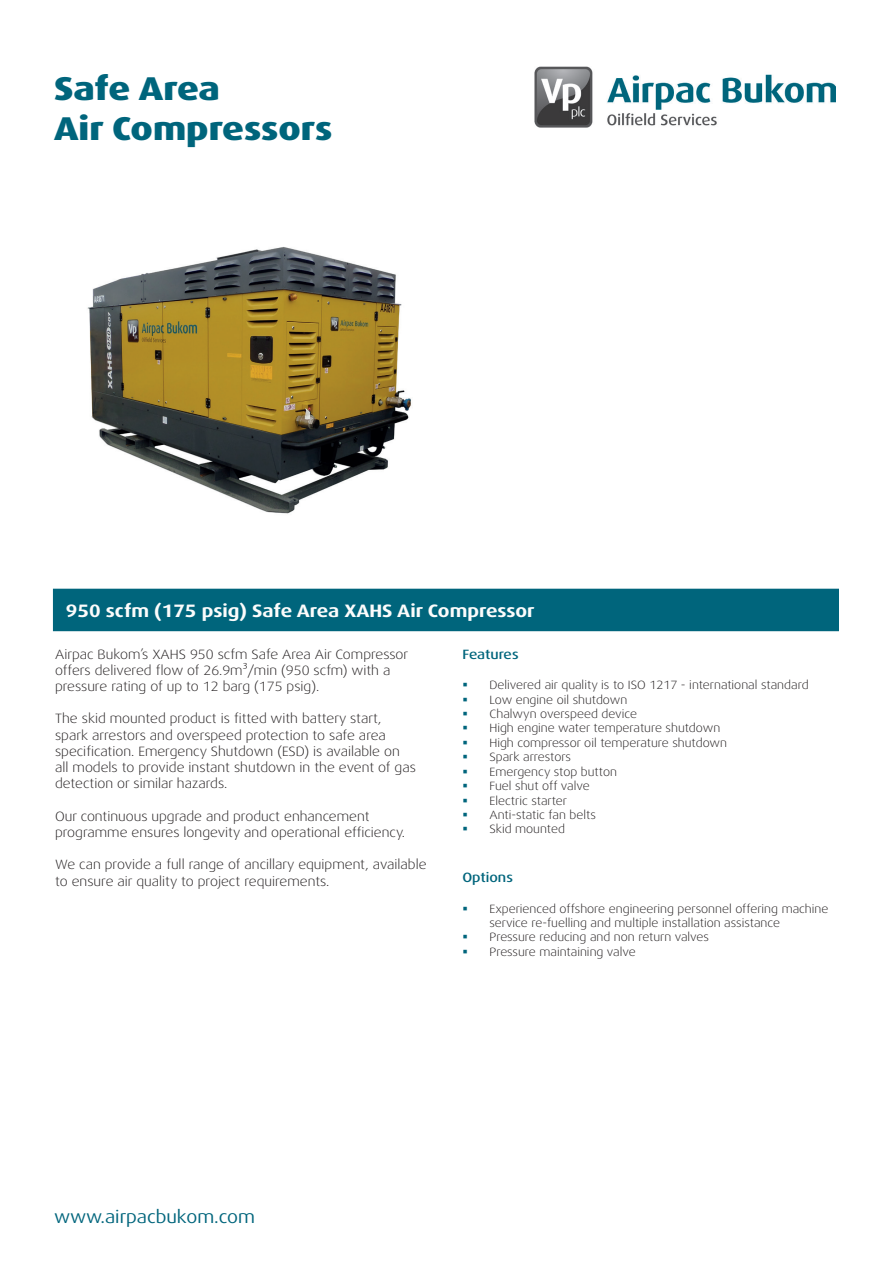
<style>
.page{position:relative;width:893px;height:1263px;background:#fff}
.page>*{position:absolute;margin:0;border:0;box-sizing:border-box;transform-origin:0 0}
.t1{font:800 expanded 33px/39.6px "Dax OT";color:#00657c}
.t2{font:700 expanded 18px "Dax OT";color:#fcfcfc}
.t3{font:expanded 18px "Dax OT";color:#00657c}
.t4{font:300 expanded 13.5px/16.2px "Dax OT";color:#231f20}
.t5{font:500 expanded 13.5px "Dax OT";color:#00657c}
.t6{font:300 expanded 12px/14.4px "Dax OT";color:#231f20}
</style>
<div class="page">
<img style="left:534px;top:67px;width:301px;height:61px">
<img style="left:87px;top:247px;width:324px;height:267px">
<div style="left:53px;top:589px;width:786px;height:42px;background:#00657c"></div>
<h1 class="t1" style="left:54px;top:69px;width:280px">Safe Area<br>Air Compressors</h1>
<h2 class="t2" style="left:66px;top:599px;width:470px">950 scfm (175 psig) Safe Area XAHS Air Compressor</h2>
<p class="t4" style="left:55px;top:646px;width:355px">Airpac Bukom’s XAHS 950 scfm Safe Area Air Compressor offers delivered flow of 26.9m³/min (950 scfm) with a pressure rating of up to 12 barg (175 psig).</p>
<p class="t4" style="left:55px;top:711px;width:362px">The skid mounted product is fitted with battery start, spark arrestors and overspeed protection to safe area specification. Emergency Shutdown (ESD) is available on all models to provide instant shutdown in the event of gas detection or similar hazards.</p>
<p class="t4" style="left:55px;top:808px;width:351px">Our continuous upgrade and product enhancement programme ensures longevity and operational efficiency.</p>
<p class="t4" style="left:55px;top:857px;width:373px">We can provide a full range of ancillary equipment, available to ensure air quality to project requirements.</p>
<p class="t5" style="left:462px;top:645px;width:58px">Features</p>
<p class="t6" style="left:489px;top:678px;width:321px">Delivered air quality is to ISO 1217 - international standard<br>Low engine oil shutdown<br>Chalwyn overspeed device<br>High engine water temperature shutdown<br>High compressor oil temperature shutdown<br>Spark arrestors<br>Emergency stop button<br>Fuel shut off valve<br>Electric starter<br>Anti-static fan belts<br>Skid mounted</p>
<p class="t5" style="left:462px;top:869px;width:52px">Options</p>
<p class="t6" style="left:489px;top:901px;width:341px">Experienced offshore engineering personnel offering machine service re-fuelling and multiple installation assistance Pressure reducing and non return valves<br>Pressure maintaining valve</p>
<h2 class="t3" style="left:54px;top:1205px;width:203px">www.airpacbukom.com</h2>
</div>
